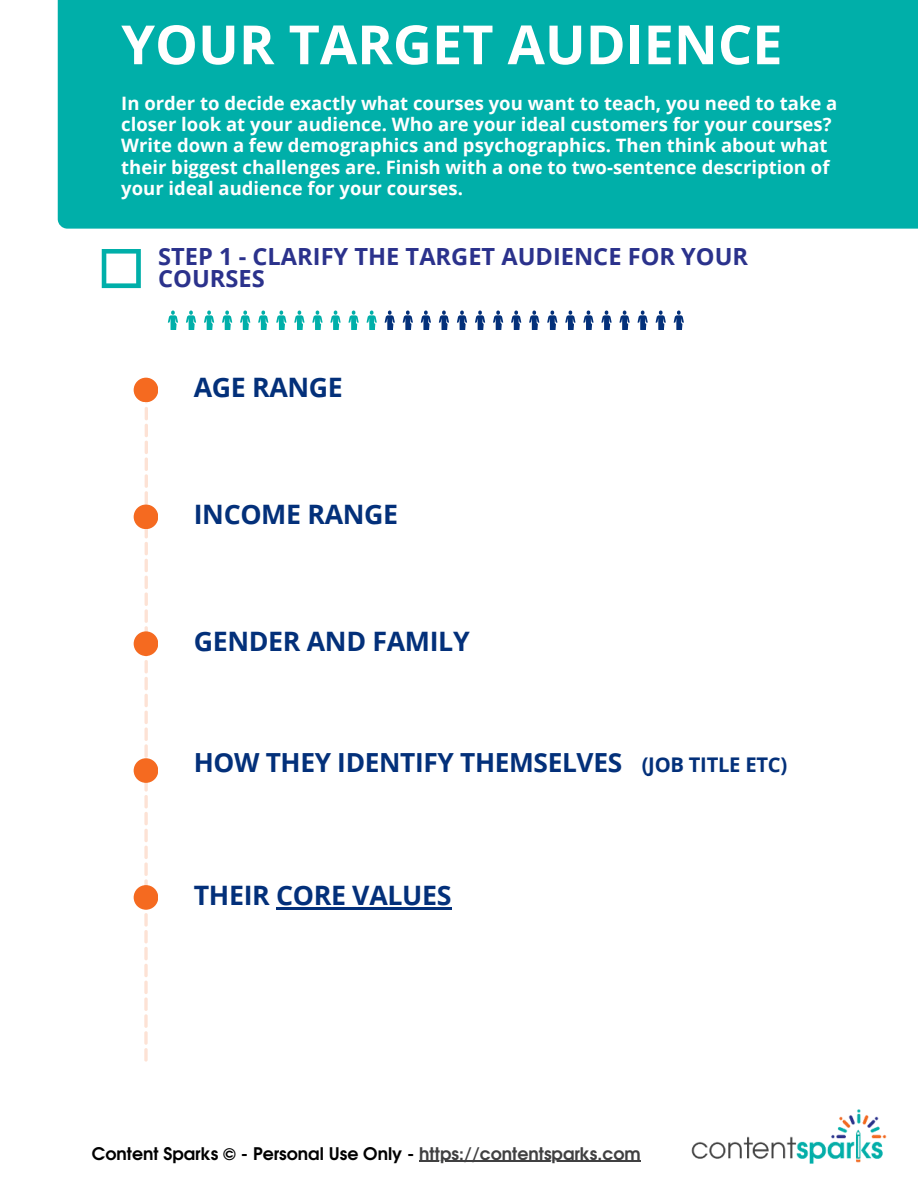
<style>
.page{position:relative;width:918px;height:1188px;background:#fff}
.page>*{position:absolute;margin:0;border:0;box-sizing:border-box;transform-origin:0 0}
.t1{font:700 54px "Open Sans";color:#fff}
.t2{font:700 26.7px "Open Sans";letter-spacing:-.015em;color:#03307a}
.t3{font:700 26.25px "Open Sans";letter-spacing:-.015em;color:#03307a}
.t4{font:700 23.7px/22.5px "Open Sans";color:#2b328c}
.t5{font:700 20.25px "Open Sans";letter-spacing:-.015em;color:#03307a}
.t6{font:700 18.45px/21.3px "Open Sans";color:#fff}
.t7{font:700 17.25px "Te X Gyre Adventor";color:#000}
.s1{color:#404041}
</style>
<div class="page">
<div style="left:58px;top:0;width:860px;height:229px;background:#00afa9"></div>
<svg style="left:144px;top:402px;width:4px;height:660px"></svg>
<div style="left:134px;top:378px;width:24px;height:24px;background:#f56a20;border-radius:50%"></div>
<div style="left:134px;top:505px;width:24px;height:24px;background:#f56a20;border-radius:50%"></div>
<div style="left:134px;top:631px;width:24px;height:25px;background:#f56a20;border-radius:50%"></div>
<div style="left:134px;top:758px;width:24px;height:25px;background:#f56a20;border-radius:50%"></div>
<div style="left:134px;top:885px;width:24px;height:25px;background:#f56a20;border-radius:50%"></div>
<hr style="left:276px;top:907px;width:175px;height:2px;background:#03307a">
<svg style="left:168px;top:311px;width:99px;height:19px"></svg>
<svg style="left:385px;top:311px;width:97px;height:19px"></svg>
<svg style="left:102px;top:249px;width:39px;height:39px"></svg>
<hr style="left:419px;top:1161px;width:222px;height:1px;background:#404041">
<img style="left:691px;top:1109px;width:195px;height:55px">
<h1 class="t1" style="left:121px;top:7px;width:663px">YOUR TARGET AUDIENCE</h1>
<p class="t6" style="left:121px;top:92px;width:718px">In order to decide exactly what courses you want to teach, you need to take a closer look at your audience. Who are your ideal customers for your courses?<br>Write down a few demographics and psychographics. Then think about what their biggest challenges are. Finish with a one to two-sentence description of your ideal audience for your courses.</p>
<p class="t4" style="left:158px;top:244px;width:591px">STEP 1 - CLARIFY THE TARGET AUDIENCE FOR YOUR<br>COURSES</p>
<h2 class="t2" style="left:194px;top:369px;width:151px">AGE RANGE</h2>
<h2 class="t2" style="left:194px;top:496px;width:206px">INCOME RANGE</h2>
<h2 class="t2" style="left:194px;top:623px;width:277px">GENDER AND FAMILY</h2>
<h3 class="t3" style="left:194px;top:744px;width:430px">HOW THEY IDENTIFY THEMSELVES</h3>
<p class="t5" style="left:642px;top:751px;width:147px">(JOB TITLE ETC)</p>
<h2 class="t2" style="left:194px;top:876px;width:259px">THEIR CORE VALUES</h2>
<p class="t7" style="left:92px;top:1138px;width:550px">Content Sparks © - Personal Use Only - <span class="s1">https://contentsparks.com</span></p>
</div>
